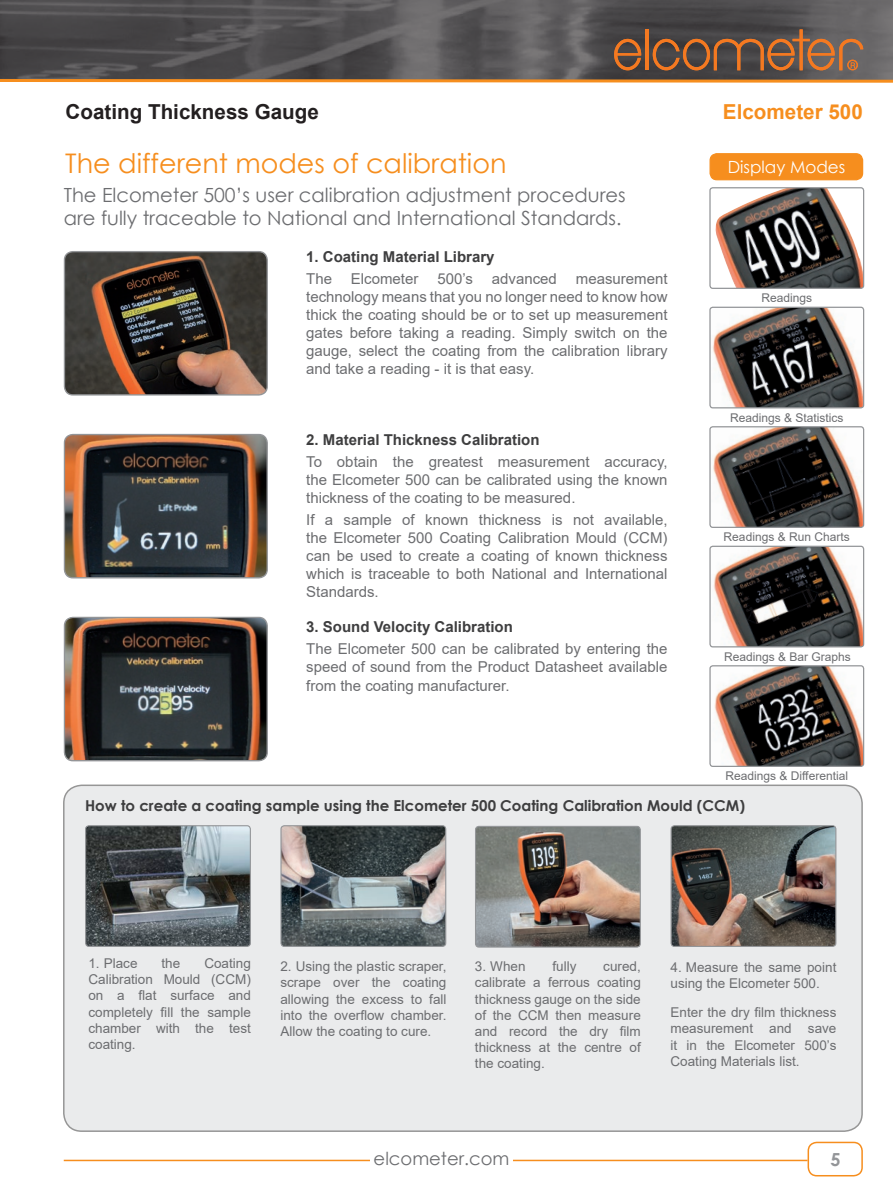
<style>
.page{position:relative;width:893px;height:1191px;background:#fff}
.page>*{position:absolute;margin:0;border:0;box-sizing:border-box;transform-origin:0 0}
.t1{font:27px "Century Gothic";color:#f68e1e}
.t2{font:700 20.7px "Arial";color:#231f20}
.t3{font:700 20.7px "Arial";color:#f68e1e}
.t4{font:19.5px/23.4px "Century Gothic";color:#6c6d70}
.t5{font:18px "Century Gothic";color:#6c6d70}
.t6{font:700 18px "Century Gothic";color:#939598}
.t7{font:16.8px "Century Gothic";color:#fff}
.t8{font:15px/18px "Arial";color:#6c6d70;text-align:justify}
.t9{font:700 15px "Arial";color:#3e3e3f}
.t10{font:700 15px "Century Gothic";color:#3e3e3f}
.t11{font:13.5px/16.2px "Arial";color:#6c6d70;text-align:justify}
.t12{font:12px "Arial";color:#6c6d70}
</style>
<div class="page">
<div style="left:807px;top:1141px;width:56px;height:35px;border:2px solid #f68e1e;border-radius:9px"></div>
<hr style="left:64px;top:1159px;width:743px;height:2px;background:#f68e1e">
<div style="left:370px;top:1141px;width:143px;height:48px;background:#fff"></div>
<svg style="left:0;top:0;width:893px;height:77px;background:#545254"></svg>
<hr style="left:645px;top:29px;width:3px;height:41px;background:#f47921">
<svg style="left:614px;top:39px;width:27px;height:31px"></svg>
<svg style="left:653px;top:29px;width:210px;height:41px;background:#765744"></svg>
<svg style="left:0;top:77px;width:893px;height:6px;background:#b6814a"></svg>
<img style="left:64px;top:434px;width:203px;height:144px">
<div style="left:64px;top:434px;width:204px;height:144px;border:1px solid #939598;border-radius:9px"></div>
<div style="left:64px;top:785px;width:798px;height:346px;background:#eaebec;border-radius:18px"></div>
<div style="left:63px;top:784px;width:800px;height:348px;border:2px solid #969696;border-radius:18px"></div>
<img style="left:64px;top:617px;width:203px;height:143px">
<div style="left:64px;top:617px;width:204px;height:144px;border:1px solid #939598;border-radius:9px"></div>
<img style="left:87px;top:827px;width:162px;height:118px">
<div style="left:85px;top:825px;width:166px;height:122px;border:1px solid #939598;border-radius:3px"></div>
<img style="left:282px;top:825px;width:164px;height:121px">
<div style="left:280px;top:825px;width:166px;height:122px;border:1px solid #939598;border-radius:3px"></div>
<img style="left:64px;top:252px;width:203px;height:143px">
<div style="left:64px;top:251px;width:204px;height:144px;border:1px solid #939598;border-radius:9px"></div>
<div style="left:710px;top:154px;width:153px;height:26px;background:#f68e1e;border-radius:7px"></div>
<div style="left:709px;top:153px;width:154px;height:27px;border:1px solid #f68e1e;border-radius:7px"></div>
<img style="left:715px;top:189px;width:147px;height:98px">
<div style="left:709px;top:187px;width:155px;height:102px;border:1px solid #939598;border-radius:3px"></div>
<img style="left:712px;top:307px;width:152px;height:101px">
<div style="left:709px;top:307px;width:155px;height:101px;border:1px solid #939598;border-radius:3px"></div>
<img style="left:713px;top:428px;width:149px;height:98px">
<div style="left:709px;top:426px;width:155px;height:102px;border:1px solid #939598;border-radius:3px"></div>
<img style="left:711px;top:547px;width:153px;height:100px">
<div style="left:709px;top:545px;width:155px;height:102px;border:1px solid #939598;border-radius:3px"></div>
<img style="left:711px;top:667px;width:151px;height:98px">
<div style="left:709px;top:665px;width:155px;height:102px;border:1px solid #939598;border-radius:3px"></div>
<img style="left:475px;top:826px;width:165px;height:121px">
<div style="left:475px;top:826px;width:166px;height:121px;border:1px solid #939598;border-radius:3px"></div>
<img style="left:671px;top:825px;width:165px;height:121px">
<div style="left:671px;top:825px;width:165px;height:122px;border:1px solid #939598;border-radius:3px"></div>
<h2 class="t2" style="left:66px;top:97px;width:255px">Coating Thickness Gauge</h2>
<h2 class="t3" style="left:723px;top:97px;width:141px">Elcometer 500</h2>
<h1 class="t1" style="left:65px;top:145px;width:443px">The different modes of calibration</h1>
<h3 class="t4" style="left:64px;top:183px;width:564px">The Elcometer 500’s user calibration adjustment procedures are fully traceable to National and International Standards.</h3>
<p class="t7" style="left:728px;top:155px;width:119px">Display Modes</p>
<p class="t9" style="left:306px;top:246px;width:190px">1. Coating Material Library</p>
<p class="t8" style="left:306px;top:270px;width:27px">The</p>
<p class="t8" style="left:351px;top:270px;width:69px">Elcometer</p>
<p class="t8" style="left:437px;top:270px;width:37px">500’s</p>
<p class="t8" style="left:492px;top:270px;width:67px">advanced</p>
<p class="t8" style="left:306px;top:270px;width:363px;text-indent:270px">measurement technology means that you no longer need to know how thick the coating should be or to set up measurement gates before taking a reading. Simply switch on the gauge, select the coating from the calibration library and take a reading - it is that easy.</p>
<p class="t9" style="left:306px;top:429px;width:235px">2. Material Thickness Calibration</p>
<p class="t8" style="left:306px;top:453px;width:363px">To obtain the greatest measurement accuracy, the Elcometer 500 can be calibrated using the known thickness of the coating to be measured.</p>
<p class="t8" style="left:306px;top:511px;width:363px">If a sample of known thickness is not available, the Elcometer 500 Coating Calibration Mould (CCM) can be used to create a coating of known thickness which is traceable to both National and International Standards.</p>
<p class="t9" style="left:306px;top:616px;width:208px">3. Sound Velocity Calibration</p>
<p class="t8" style="left:306px;top:639px;width:363px;line-height:18.5px">The Elcometer 500 can be calibrated by entering the speed of sound from the Product Datasheet available from the coating manufacturer.</p>
<p class="t12" style="left:761px;top:290px;width:52px">Readings</p>
<p class="t12" style="left:730px;top:409px;width:115px">Readings &amp; Statistics</p>
<p class="t12" style="left:724px;top:529px;width:128px">Readings &amp; Run Charts</p>
<p class="t12" style="left:724px;top:648px;width:128px">Readings &amp; Bar Graphs</p>
<p class="t12" style="left:726px;top:767px;width:124px">Readings &amp; Differential</p>
<p class="t10" style="left:85px;top:794px;width:661px">How to create a coating sample using the Elcometer 500 Coating Calibration Mould (CCM)</p>
<p class="t11" style="left:88px;top:955px;width:164px;text-indent:116px">Coating Calibration Mould (CCM) on a flat surface and completely fill the sample chamber with the test coating.</p>
<p class="t11" style="left:280px;top:958px;width:168px">2. Using the plastic scraper, scrape over the coating allowing the excess to fall into the overflow chamber.<br>Allow the coating to cure.</p>
<p class="t11" style="left:475px;top:958px;width:52px">3. When</p>
<p class="t11" style="left:552px;top:958px;width:26px">fully</p>
<p class="t11" style="left:88px;top:955px;width:51px">1. Place</p>
<p class="t11" style="left:162px;top:955px;width:20px">the</p>
<p class="t11" style="left:475px;top:958px;width:167px;text-indent:128px">cured, calibrate a ferrous coating thickness gauge on the side of the CCM then measure and record the dry film thickness at the centre of the coating.</p>
<p class="t11" style="left:671px;top:959px;width:167px">4. Measure the same point using the Elcometer 500.</p>
<p class="t11" style="left:671px;top:1004px;width:167px">Enter the dry film thickness measurement and save it in the Elcometer 500’s Coating Materials list.</p>
<p class="t5" style="left:374px;top:1145px;width:137px">elcometer.com</p>
<p class="t6" style="left:830px;top:1145px;width:12px">5</p>
</div>
